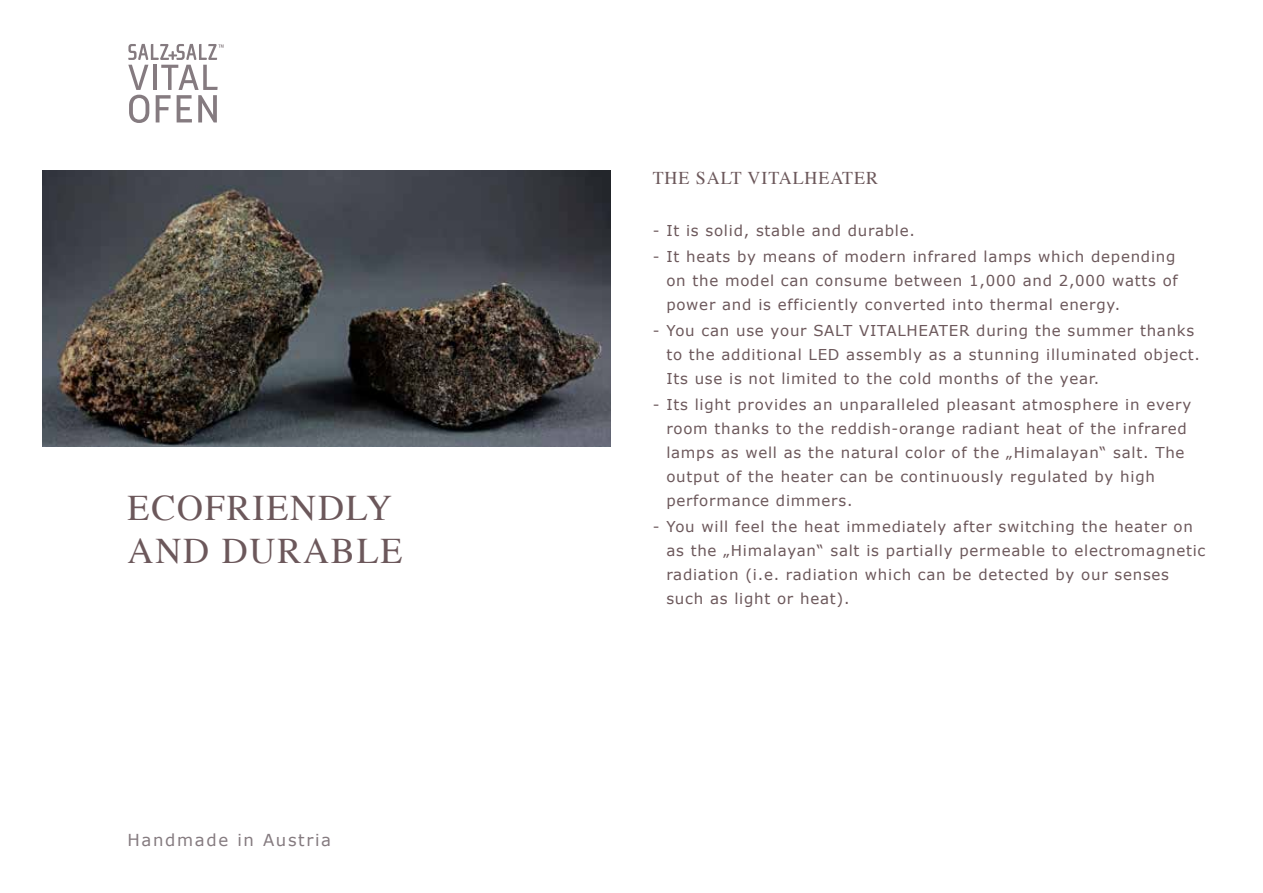
<style>
.page{position:relative;width:1263px;height:893px;background:#fff}
.page>*{position:absolute;margin:0;border:0;box-sizing:border-box;transform-origin:0 0}
.t1{font:36px/43.2px "Times";letter-spacing:.05em;color:#6c585b}
.t2{font:18px "Times";letter-spacing:.05em;color:#6c585b}
.t3{font:16.5px "Verdana";letter-spacing:.1em;color:#857b80}
.t4{font:15px/24px "Verdana";letter-spacing:.05em;color:#6c585b}
</style>
<div class="page">
<svg style="left:128px;top:44px;width:96px;height:79px"></svg>
<img style="left:43px;top:170px;width:567px;height:276px">
<h1 class="t1" style="left:128px;top:483px;width:276px">ECOFRIENDLY<br>AND DURABLE</h1>
<p class="t3" style="left:128px;top:829px;width:205px">Handmade in Austria</p>
<p class="t2" style="left:653px;top:161px;width:227px">THE SALT VITALHEATER</p>
<p class="t4" style="left:653px;top:218px;width:264px">- It is solid, stable and durable.</p>
<p class="t4" style="left:666px;top:244px;width:513px;text-indent:-14px">- It heats by means of modern infrared lamps which depending on the model can consume between 1,000 and 2,000 watts of power and is efficiently converted into thermal energy.</p>
<p class="t4" style="left:666px;top:318px;width:535px;text-indent:-14px">- You can use your SALT VITALHEATER during the summer thanks to the additional LED assembly as a stunning illuminated object.<br>Its use is not limited to the cold months of the year.</p>
<p class="t4" style="left:666px;top:393px;width:526px;text-indent:-14px">- Its light provides an unparalleled pleasant atmosphere in every room thanks to the reddish-orange radiant heat of the infrared lamps as well as the natural color of the „Himalayan“ salt. The output of the heater can be continuously regulated by high performance dimmers.</p>
<p class="t4" style="left:666px;top:515px;width:541px;text-indent:-14px">- You will feel the heat immediately after switching the heater on as the „Himalayan“ salt is partially permeable to electromagnetic radiation (i.e. radiation which can be detected by our senses such as light or heat).</p>
</div>
